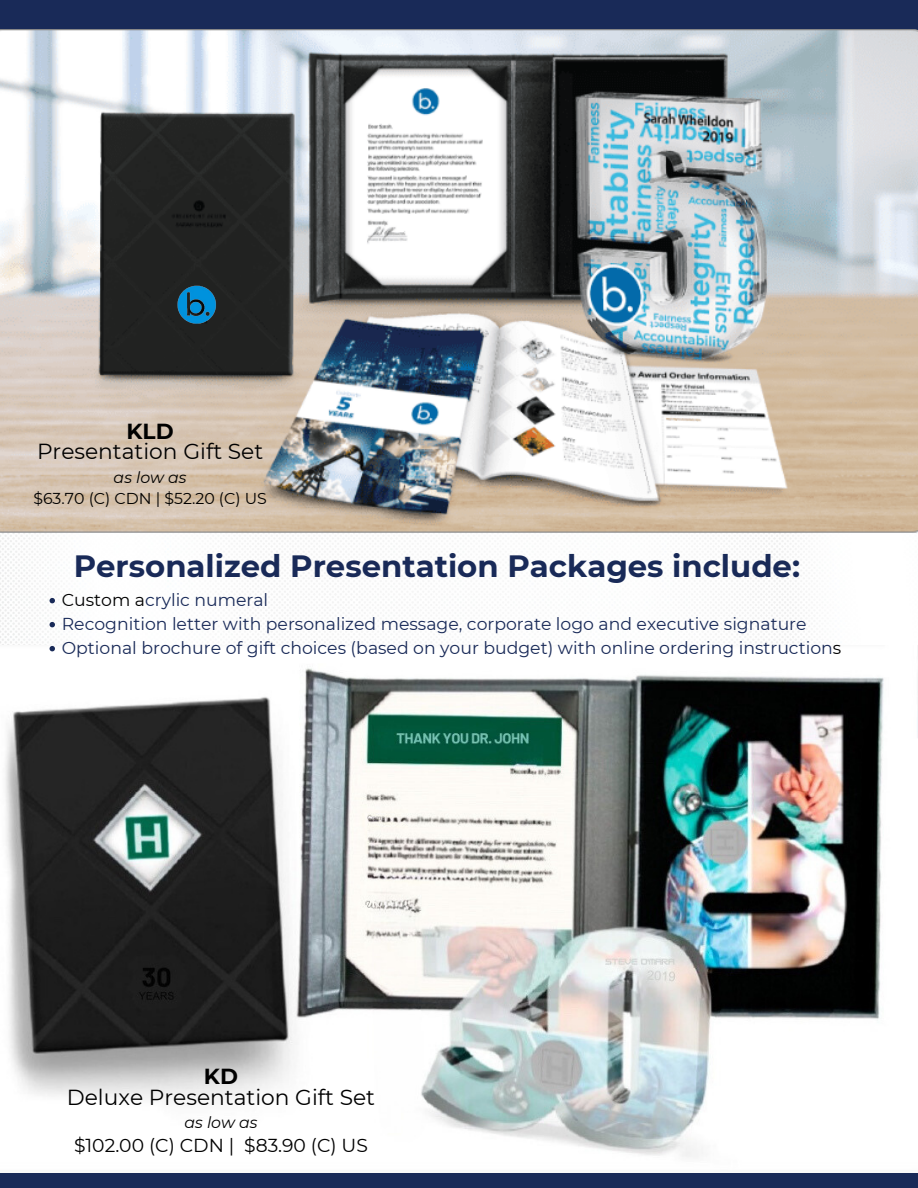
<style>
.page{position:relative;width:918px;height:1188px;background:#fff}
.page>*{position:absolute;margin:0;border:0;box-sizing:border-box;transform-origin:0 0}
.t1{font:700 30.75px "Montserrat";color:#192a58}
.t2{font:21.75px/20.2px "Montserrat";color:#000;text-align:center}
.t3{font:700 21.75px "Montserrat";color:#000}
.t4{font:18.75px "Montserrat";color:#000}
.t5{font:17.25px "Montserrat";color:#192a58}
.t6{font:15.75px "Montserrat";color:#000}
.t7{font:italic 15.75px "Montserrat";color:#000}
.s1{color:#000}
.s2{font-weight:700}
</style>
<div class="page">
<img style="left:0;top:535px;width:815px;height:110px">
<div style="left:0;top:1157px;width:918px;height:31px;background:#192a58"></div>
<div style="left:0;top:0;width:918px;height:30px;background:#192a58"></div>
<img style="left:0;top:30px;width:918px;height:504px">
<img style="left:168px;top:275px;width:53px;height:57px">
<img style="left:0;top:645px;width:918px;height:528px">
<svg style="left:50px;top:598px;width:5px;height:5px"></svg>
<svg style="left:50px;top:622px;width:5px;height:5px"></svg>
<svg style="left:50px;top:646px;width:5px;height:5px"></svg>
<p class="t3" style="left:127px;top:418px;width:49px">KLD</p>
<p class="t2" style="left:37px;top:442px;width:228px">Presentation Gift Set</p>
<p class="t7" style="left:114px;top:468px;width:74px">as low as</p>
<p class="t6" style="left:33px;top:489px;width:235px">$63.70 (C) CDN | $52.20 (C) US</p>
<p class="t1" style="left:74px;top:548px;width:728px">Personalized Presentation Packages include:</p>
<p class="t5" style="left:62px;top:589px;width:208px"><span class="s1">Custom a</span>crylic numeral</p>
<p class="t5" style="left:62px;top:613px;width:746px">Recognition letter with personalized message, corporate logo and executive signature</p>
<p class="t5" style="left:62px;top:637px;width:781px">Optional brochure of gift choices (based on your budget) with online ordering instruction<span class="s1">s</span></p>
<p class="t2" style="left:67px;top:1067px;width:310px"><span class="s2">KD<br></span>Deluxe Presentation Gift Set</p>
<p class="t7" style="left:185px;top:1113px;width:74px">as low as</p>
<p class="t4" style="left:74px;top:1134px;width:296px">$102.00 (C) CDN | $83.90 (C) US</p>
</div>
